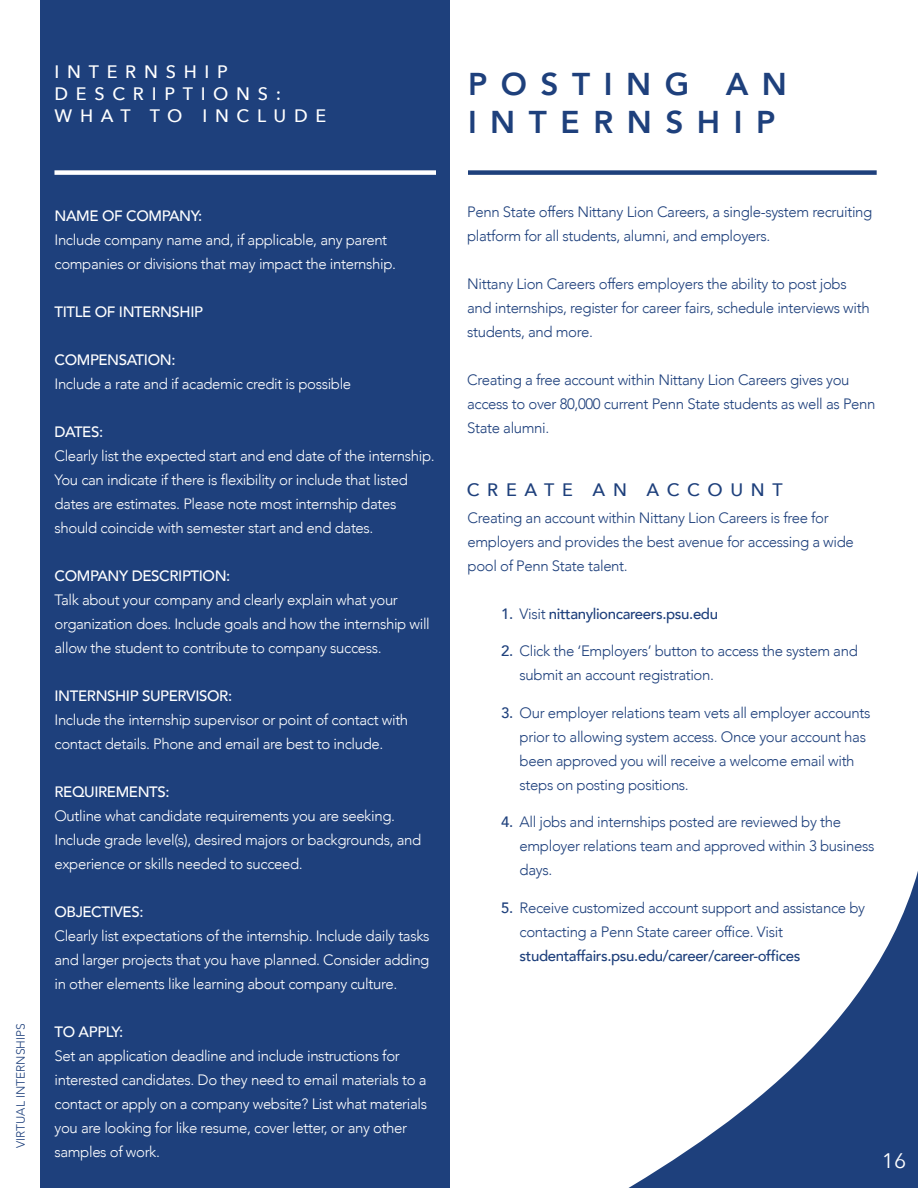
<style>
.page{position:relative;width:918px;height:1188px;background:#fff}
.page>*{position:absolute;margin:0;border:0;box-sizing:border-box;transform-origin:0 0}
.t1{font:800 31.5px "Avenir";letter-spacing:.43em;color:#1e407c}
.t2{font:21px "Avenir Next";color:#fff}
.t3{font:500 18px "Avenir Next";letter-spacing:.43em;color:#fff}
.t4{font:500 18px "Avenir Next";letter-spacing:.43em;color:#1e407c}
.t5{font:300 15px/24px "Avenir";letter-spacing:-.025em;color:#fff}
.t6{font:300 15px/24px "Avenir";letter-spacing:-.025em;color:#1e407c}
.t7{font:500 15px "Avenir";letter-spacing:-.025em;color:#fff}
.t8{font:500 15px "Avenir";letter-spacing:-.025em;color:#1e407c}
.t9{font:300 12px "Avenir";color:#1e407c}
.s1{font-weight:300}
.s2{font-weight:500}
</style>
<div class="page">
<svg style="left:628px;top:871px;width:290px;height:317px"></svg>
<div style="left:40px;top:0;width:410px;height:1188px;background:#1e407c"></div>
<div style="left:54px;top:170px;width:382px;height:5px;background:#fff"></div>
<div style="left:468px;top:170px;width:409px;height:5px;background:#1e407c"></div>
<p class="t9" style="left:13px;top:1148px;width:126px;rotate:-90deg">VIRTUAL INTERNSHIPS</p>
<p class="t3" style="left:54px;top:57px;width:175px">INTERNSHIP</p>
<p class="t3" style="left:54px;top:78px;width:228px">DESCRIPTIONS:</p>
<p class="t1" style="left:468px;top:59px;width:321px">POSTING AN</p>
<p class="t3" style="left:54px;top:100px;width:273px">WHAT TO INCLUDE</p>
<h1 class="t1" style="left:468px;top:97px;width:309px">INTERNSHIP</h1>
<p class="t7" style="left:54px;top:203px;width:149px">NAME OF COMPANY:</p>
<p class="t5" style="left:54px;top:228px;width:334px">Include company name and, if applicable, any parent</p>
<p class="t5" style="left:54px;top:252px;width:343px">companies or divisions that may impact the internship.</p>
<p class="t7" style="left:54px;top:299px;width:150px">TITLE OF INTERNSHIP</p>
<p class="t7" style="left:54px;top:347px;width:123px">COMPENSATION:</p>
<p class="t5" style="left:54px;top:372px;width:298px">Include a rate and if academic credit is possible</p>
<p class="t7" style="left:54px;top:419px;width:50px">DATES:</p>
<p class="t5" style="left:54px;top:444px;width:382px">Clearly list the expected start and end date of the internship.<br>You can indicate if there is flexibility or include that listed dates are estimates. Please note most internship dates should coincide with semester start and end dates.</p>
<p class="t7" style="left:54px;top:563px;width:177px">COMPANY DESCRIPTION:</p>
<p class="t5" style="left:54px;top:588px;width:377px">Talk about your company and clearly explain what your organization does. Include goals and how the internship will allow the student to contribute to company success.</p>
<p class="t7" style="left:54px;top:683px;width:179px">INTERNSHIP SUPERVISOR:</p>
<p class="t5" style="left:54px;top:708px;width:355px">Include the internship supervisor or point of contact with contact details. Phone and email are best to include.</p>
<p class="t7" style="left:54px;top:779px;width:117px">REQUIREMENTS:</p>
<p class="t5" style="left:54px;top:804px;width:368px">Outline what candidate requirements you are seeking.<br>Include grade level(s), desired majors or backgrounds, and</p>
<p class="t5" style="left:54px;top:852px;width:250px">experience or skills needed to succeed.</p>
<p class="t7" style="left:54px;top:899px;width:91px">OBJECTIVES:</p>
<p class="t5" style="left:54px;top:924px;width:377px">Clearly list expectations of the internship. Include daily tasks</p>
<p class="t5" style="left:54px;top:948px;width:376px">and larger projects that you have planned. Consider adding in other elements like learning about company culture.</p>
<p class="t7" style="left:54px;top:1019px;width:70px">TO APPLY:</p>
<p class="t5" style="left:54px;top:1044px;width:374px">Set an application deadline and include instructions for interested candidates. Do they need to email materials to a contact or apply on a company website? List what materials you are looking for like resume, cover letter, or any other samples of work.</p>
<p class="t6" style="left:467px;top:200px;width:407px">Penn State offers Nittany Lion Careers, a single-system recruiting platform for all students, alumni, and employers.</p>
<p class="t6" style="left:467px;top:272px;width:404px">Nittany Lion Careers offers employers the ability to post jobs and internships, register for career fairs, schedule interviews with students, and more.</p>
<p class="t6" style="left:467px;top:368px;width:410px">Creating a free account within Nittany Lion Careers gives you access to over 80,000 current Penn State students as well as Penn</p>
<p class="t6" style="left:467px;top:416px;width:84px">State alumni.</p>
<p class="t4" style="left:467px;top:475px;width:318px">CREATE AN ACCOUNT</p>
<p class="t6" style="left:468px;top:506px;width:388px">Creating an account within Nittany Lion Careers is free for employers and provides the best avenue for accessing a wide pool of Penn State talent.</p>
<p class="t8" style="left:501px;top:601px;width:218px">1. <span class="s1">Visit</span> nittanylioncareers.psu.edu</p>
<p class="t6" style="left:520px;top:639px;width:340px;text-indent:-18px"><span class="s2">2.</span> Click the ‘Employers’ button to access the system and submit an account registration.</p>
<p class="t6" style="left:501px;top:701px;width:371px"><span class="s2">3.</span> Our employer relations team vets all employer accounts</p>
<p class="t6" style="left:520px;top:725px;width:348px">prior to allowing system access. Once your account has been approved you will receive a welcome email with</p>
<p class="t6" style="left:520px;top:773px;width:171px">steps on posting positions.</p>
<p class="t6" style="left:520px;top:810px;width:356px;text-indent:-18px"><span class="s2">4.</span> All jobs and internships posted are reviewed by the employer relations team and approved within 3 business</p>
<p class="t6" style="left:520px;top:858px;width:34px">days.</p>
<p class="t6" style="left:501px;top:896px;width:365px"><span class="s2">5.</span> Receive customized account support and assistance by</p>
<p class="t6" style="left:520px;top:920px;width:265px">contacting a Penn State career office. Visit</p>
<p class="t8" style="left:520px;top:943px;width:282px">studentaffairs.psu.edu/career/career-offices</p>
<h2 class="t2" style="left:882px;top:1143px;width:26px">16</h2>
</div>
